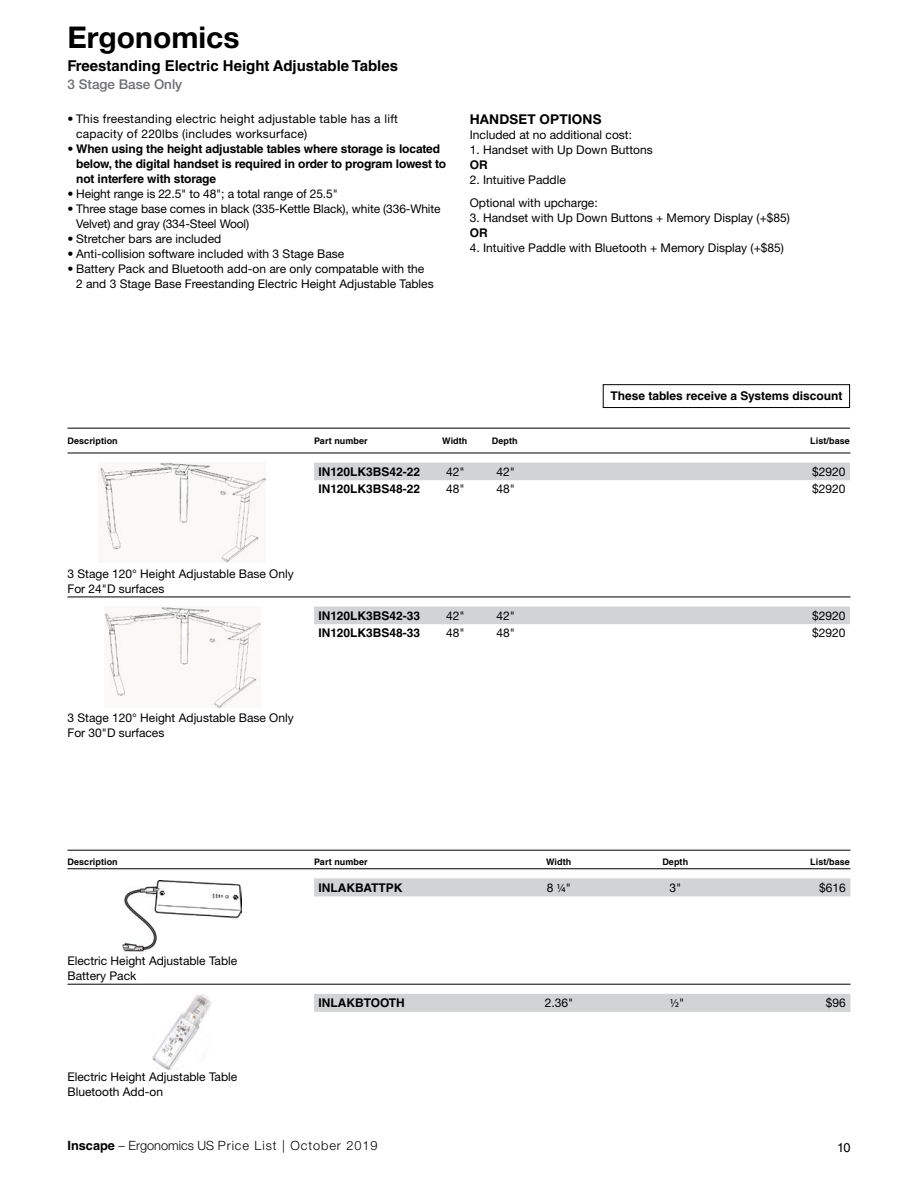
<style>
.page{position:relative;width:918px;height:1188px;background:#fff}
.page>*{position:absolute;margin:0;border:0;box-sizing:border-box;transform-origin:0 0}
.t1{font:700 30px "Helvetica Neue LT Std";color:#000}
.t2{font:700 15px "Helvetica LT Std";color:#000}
.t3{font:500 13.5px "Helvetica Neue LT Std";color:#6d6e71}
.t4{font:700 13.5px "Helvetica Neue LT Std";letter-spacing:.01em;color:#000}
.t5{font:300 12.75px "Helvetica Neue LT Std";letter-spacing:.075em;color:#000}
.t6{font:12.75px "Helvetica LT Std";color:#000}
.t7{font:12px/15px "Helvetica Neue LT Std";color:#000}
.t8{font:700 12px/15px "Helvetica LT Std";letter-spacing:-.01em;color:#000}
.t9{font:12px/15px "Helvetica Neue LT Std";letter-spacing:.02em;color:#000}
.t10{font:12px "Myriad Pro";color:#000}
.t11{font:700 9px "Helvetica LT Std";letter-spacing:.01em;color:#000}
.s1{font-family:"Helvetica Neue LT Std";font-weight:400}
.s2{font-family:"Helvetica Neue LT Std"}
.s3{font-family:"Helvetica LT Std";font-weight:700}
</style>
<div class="page">
<hr style="left:68px;top:428px;width:782px;height:1px;background:#000">
<div style="left:314px;top:463px;width:536px;height:17px;background:#d1d3d4"></div>
<img style="left:99px;top:463px;width:167px;height:100px">
<hr style="left:68px;top:453px;width:782px;height:1px;background:#000">
<div style="left:314px;top:607px;width:536px;height:17px;background:#d1d3d4"></div>
<img style="left:104px;top:607px;width:156px;height:100px">
<hr style="left:68px;top:597px;width:782px;height:1px;background:#000">
<div style="left:314px;top:878px;width:536px;height:18px;background:#d1d3d4"></div>
<img style="left:123px;top:881px;width:119px;height:71px">
<hr style="left:68px;top:869px;width:782px;height:1px;background:#000">
<div style="left:314px;top:994px;width:536px;height:18px;background:#d1d3d4"></div>
<img style="left:153px;top:994px;width:59px;height:75px">
<hr style="left:68px;top:984px;width:782px;height:1px;background:#000">
<hr style="left:68px;top:850px;width:782px;height:1px;background:#000">
<div style="left:603px;top:384px;width:247px;height:24px;border:1px solid #000"></div>
<h1 class="t1" style="left:68px;top:19px;width:174px">Ergonomics</h1>
<p class="t2" style="left:68px;top:56px;width:332px">Freestanding Electric Height Adjustable Tables</p>
<p class="t3" style="left:68px;top:76px;width:116px">3 Stage Base Only</p>
<p class="t9" style="left:76px;top:111px;width:323px;text-indent:-9px">• This freestanding electric height adjustable table has a lift capacity of 220lbs (includes worksurface)</p>
<p class="t8" style="left:76px;top:141px;width:372px;text-indent:-9px"><span class="s1">•</span> When using the height adjustable tables where storage is located below, the digital handset is required in order to program lowest to not interfere with storage</p>
<p class="t7" style="left:68px;top:186px;width:272px">• Height range is 22.5" to 48"; a total range of 25.5"</p>
<p class="t7" style="left:76px;top:201px;width:366px;text-indent:-9px">• Three stage base comes in black (335-Kettle Black), white (336-White<br>Velvet) and gray (334-Steel Wool)</p>
<p class="t7" style="left:68px;top:231px;width:155px">• Stretcher bars are included</p>
<p class="t7" style="left:68px;top:246px;width:278px">• Anti-collision software included with 3 Stage Base</p>
<p class="t7" style="left:76px;top:261px;width:359px;text-indent:-9px">• Battery Pack and Bluetooth add-on are only compatable with the<br>2 and 3 Stage Base Freestanding Electric Height Adjustable Tables</p>
<p class="t4" style="left:470px;top:111px;width:133px">HANDSET OPTIONS</p>
<p class="t7" style="left:470px;top:127px;width:164px">Included at no additional cost:</p>
<p class="t7" style="left:470px;top:142px;width:184px">1. Handset with Up Down Buttons</p>
<p class="t8" style="left:470px;top:157px;width:19px">OR</p>
<p class="t7" style="left:470px;top:168px;width:129px;line-height:22.5px">2. Intuitive Paddle<br>Optional with upcharge:</p>
<p class="t7" style="left:470px;top:210px;width:322px">3. Handset with Up Down Buttons + Memory Display (+$85)</p>
<p class="t8" style="left:470px;top:225px;width:19px">OR</p>
<p class="t7" style="left:470px;top:240px;width:316px">4. Intuitive Paddle with Bluetooth + Memory Display (+$85)</p>
<p class="t8" style="left:610px;top:389px;width:234px">These tables receive a Systems discount</p>
<p class="t11" style="left:68px;top:435px;width:52px">Description</p>
<p class="t11" style="left:314px;top:435px;width:55px">Part number</p>
<p class="t11" style="left:442px;top:435px;width:27px">Width</p>
<p class="t11" style="left:492px;top:435px;width:27px">Depth</p>
<p class="t11" style="left:810px;top:435px;width:41px">List/base</p>
<p class="t8" style="left:319px;top:464px;width:103px">IN120LK3BS42-22</p>
<p class="t7" style="left:446px;top:464px;width:20px">42"</p>
<p class="t7" style="left:496px;top:464px;width:20px">42"</p>
<p class="t7" style="left:812px;top:464px;width:35px">$2920</p>
<p class="t8" style="left:319px;top:481px;width:103px">IN120LK3BS48-22</p>
<p class="t7" style="left:446px;top:481px;width:20px">48"</p>
<p class="t7" style="left:496px;top:481px;width:20px">48"</p>
<p class="t7" style="left:812px;top:481px;width:35px">$2920</p>
<p class="t7" style="left:68px;top:566px;width:228px">3 Stage 120° Height Adjustable Base Only<br>For 24"D surfaces</p>
<p class="t8" style="left:319px;top:608px;width:103px">IN120LK3BS42-33</p>
<p class="t7" style="left:446px;top:608px;width:20px">42"</p>
<p class="t7" style="left:496px;top:608px;width:20px">42"</p>
<p class="t7" style="left:812px;top:608px;width:35px">$2920</p>
<p class="t8" style="left:319px;top:625px;width:103px">IN120LK3BS48-33</p>
<p class="t7" style="left:446px;top:625px;width:20px">48"</p>
<p class="t7" style="left:496px;top:625px;width:20px">48"</p>
<p class="t7" style="left:812px;top:625px;width:35px">$2920</p>
<p class="t7" style="left:68px;top:710px;width:228px">3 Stage 120° Height Adjustable Base Only<br>For 30"D surfaces</p>
<p class="t11" style="left:68px;top:857px;width:52px">Description</p>
<p class="t11" style="left:314px;top:857px;width:55px">Part number</p>
<p class="t11" style="left:546px;top:857px;width:27px">Width</p>
<p class="t11" style="left:662px;top:857px;width:27px">Depth</p>
<p class="t11" style="left:810px;top:857px;width:41px">List/base</p>
<p class="t7" style="left:68px;top:953px;width:171px">Electric Height Adjustable Table<br>Battery Pack</p>
<p class="t7" style="left:68px;top:1069px;width:171px">Electric Height Adjustable Table<br>Bluetooth Add-on</p>
<p class="t8" style="left:319px;top:880px;width:85px">INLAKBATTPK</p>
<p class="t10" style="left:547px;top:880px;width:26px"><span class="s2">8</span> 1/4<span class="s2">"</span></p>
<p class="t7" style="left:669px;top:880px;width:13px">3"</p>
<p class="t7" style="left:819px;top:880px;width:28px">$616</p>
<p class="t8" style="left:319px;top:995px;width:88px">INLAKBTOOTH</p>
<p class="t7" style="left:545px;top:995px;width:30px">2.36"</p>
<p class="t10" style="left:670px;top:996px;width:16px">1/2<span class="s2">"</span></p>
<p class="t7" style="left:826px;top:995px;width:22px">$96</p>
<p class="t5" style="left:68px;top:1137px;width:312px"><span class="s3">Inscape</span> – Ergonomics US Price List | October 2019</p>
<p class="t6" style="left:837px;top:1140px;width:15px">10</p>
</div>
